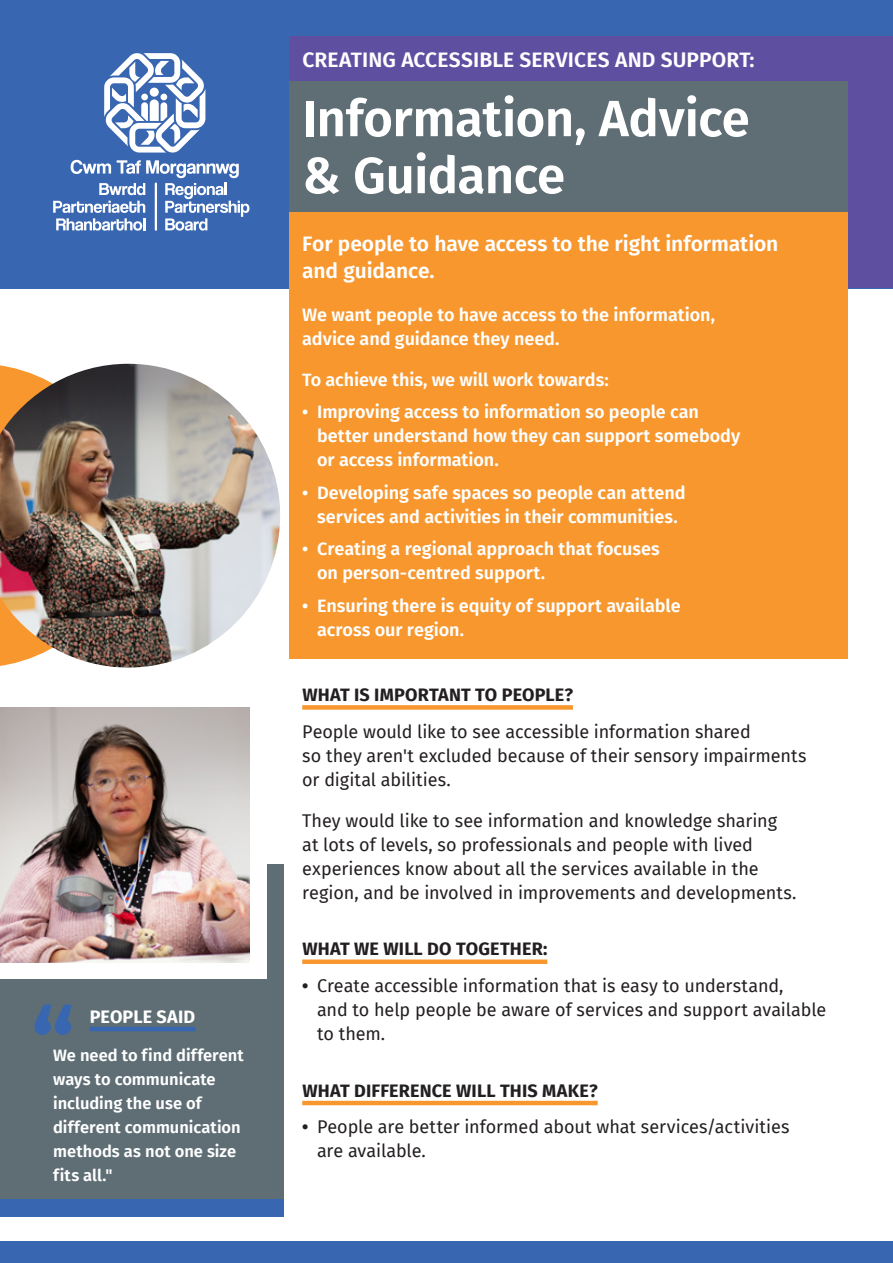
<style>
.page{position:relative;width:893px;height:1263px;background:#fff}
.page>*{position:absolute;margin:0;border:0;box-sizing:border-box;transform-origin:0 0}
.t1{font:600 51px/57px "Fira Sans";letter-spacing:-.01em;color:#fff}
.t2{font:600 21px/27px "Fira Sans";color:#fff}
.t3{font:18px/24px "Fira Sans";letter-spacing:-.005em;color:#231f20}
.t4{font:600 18px/24px "Fira Sans";letter-spacing:-.005em;color:#fff}
.t5{font:700 18px "Fira Sans";letter-spacing:.01em;color:#231f20}
.t6{font:700 18px "Fira Sans";letter-spacing:.005em;color:#fff}
.t7{font:600 16.5px/24px "Fira Sans";color:#fff}
.s1{font-weight:700}
</style>
<div class="page">
<div style="left:0;top:0;width:893px;height:288px;background:#3866b1"></div>
<div style="left:289px;top:37px;width:604px;height:251px;background:#5f4fa1"></div>
<div style="left:0;top:1242px;width:893px;height:21px;background:#3866b1"></div>
<div style="left:289px;top:82px;width:559px;height:130px;background:#5f6e75"></div>
<div style="left:302px;top:705px;width:271px;height:5px;background:#f7972e"></div>
<div style="left:302px;top:959px;width:245px;height:5px;background:#f7972e"></div>
<hr style="left:302px;top:1101px;width:296px;height:4px;background:#f7972e">
<div style="left:289px;top:212px;width:559px;height:446px;background:#f7972e"></div>
<svg style="left:53px;top:160px;width:196px;height:71px"></svg>
<svg style="left:104px;top:53px;width:101px;height:100px"></svg>
<img style="left:0;top:364px;width:280px;height:303px">
<div style="left:0;top:865px;width:284px;height:351px;background:#5f6e75"></div>
<div style="left:0;top:1199px;width:284px;height:17px;background:#3866b1"></div>
<div style="left:0;top:829px;width:266px;height:150px;background:#fff"></div>
<img style="left:0;top:708px;width:249px;height:254px">
<svg style="left:35px;top:1005px;width:37px;height:30px"></svg>
<hr style="left:90px;top:1027px;width:105px;height:4px;background:#3866b1">
<p class="t6" style="left:90px;top:1001px;width:107px">PEOPLE SAID</p>
<p class="t7" style="left:53px;top:1042px;width:192px">We need to find different ways to communicate</p>
<p class="t7" style="left:53px;top:1090px;width:189px">including the use of different communication methods as not one size fits all."</p>
<p class="t2" style="left:302px;top:45px;width:454px">CREATING ACCESSIBLE SERVICES AND SUPPORT:</p>
<p class="t1" style="left:302px;top:87px;width:449px">Information, Advice &amp; Guidance</p>
<p class="t2" style="left:302px;top:229px;width:478px">For people to have access to the right information and guidance.</p>
<p class="t4" style="left:302px;top:301px;width:414px">We want people to have access to the information, advice and guidance they need.</p>
<p class="t4" style="left:302px;top:366px;width:308px">To achieve this, we will work towards:</p>
<p class="t4" style="left:317px;top:399px;width:425px;text-indent:-15px">• Improving access to information so people can better understand how they can support somebody or access information.</p>
<p class="t4" style="left:302px;top:480px;width:385px;text-align:center">• Developing safe spaces so people can attend services and activities in their communities.</p>
<p class="t4" style="left:317px;top:536px;width:344px;text-indent:-15px">• Creating a regional approach that focuses on person-centred support.</p>
<p class="t4" style="left:317px;top:593px;width:365px;text-indent:-15px">• Ensuring there is equity of support available across our region.</p>
<p class="t5" style="left:302px;top:679px;width:272px">WHAT IS IMPORTANT TO PEOPLE?</p>
<p class="t3" style="left:302px;top:719px;width:506px">People would like to see accessible information shared<br>so they aren't excluded because of their sensory impairments or digital abilities.</p>
<p class="t3" style="left:302px;top:808px;width:496px">They would like to see information and knowledge sharing at lots of levels, so professionals and people with lived experiences know about all the services available in the region, and be involved in improvements and developments.</p>
<p class="t5" style="left:302px;top:934px;width:247px">WHAT WE WILL DO TOGETHER:</p>
<p class="t3" style="left:317px;top:973px;width:511px;text-indent:-15px"><span class="s1">•</span> Create accessible information that is easy to understand,<br>and to help people be aware of services and support available to them.</p>
<p class="t5" style="left:302px;top:1075px;width:297px">WHAT DIFFERENCE WILL THIS MAKE?</p>
<p class="t3" style="left:317px;top:1114px;width:474px;text-indent:-15px"><span class="s1">•</span> People are better informed about what services/activities are available.</p>
</div>
